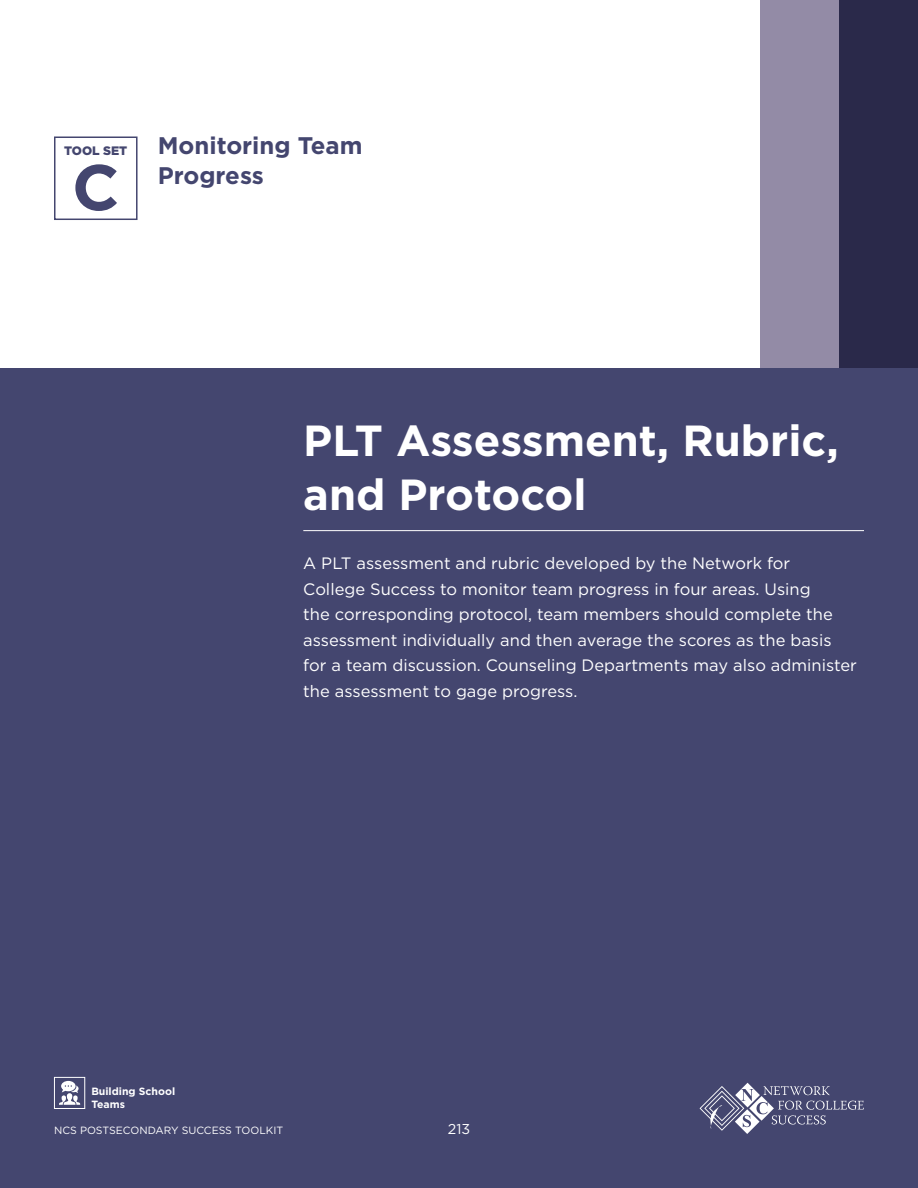
<style>
.page{position:relative;width:918px;height:1188px;background:#fff}
.page>*{position:absolute;margin:0;border:0;box-sizing:border-box;transform-origin:0 0}
.t1{font:700 64.35px "Gotham";color:#44466f}
.t2{font:700 43.5px/54px "Gotham";color:#fff}
.t3{font:700 24px/30px "Gotham";color:#44466f}
.t4{font:16.5px/25.5px "Gotham";color:#fff}
.t5{font:14.25px "Gotham";color:#fff}
.t6{font:900 12.3px "Gotham";color:#44466f}
.t7{font:10.5px "Gotham";color:#fff}
.t8{font:700 10.5px/12.6px "Gotham";color:#fff}
</style>
<div class="page">
<div style="left:0;top:368px;width:918px;height:820px;background:#44466f"></div>
<svg style="left:700px;top:1083px;width:164px;height:51px"></svg>
<svg style="left:59px;top:1081px;width:21px;height:24px"></svg>
<div style="left:54px;top:1077px;width:31px;height:32px;border:1px solid #fff"></div>
<div style="left:760px;top:0;width:79px;height:368px;background:#938ba6"></div>
<div style="left:839px;top:0;width:79px;height:368px;background:#2a294a"></div>
<div style="left:54px;top:136px;width:84px;height:84px;border:2px solid #44466f"></div>
<hr style="left:303px;top:530px;width:561px;height:1px;background:#fff">
<p class="t6" style="left:64px;top:144px;width:65px">TOOL SET</p>
<h1 class="t1" style="left:72px;top:150px;width:49px">C</h1>
<h3 class="t3" style="left:158px;top:130px;width:206px">Monitoring Team<br>Progress</h3>
<h2 class="t2" style="left:303px;top:413px;width:537px">PLT Assessment, Rubric, and Protocol</h2>
<p class="t4" style="left:303px;top:551px;width:555px">A PLT assessment and rubric developed by the Network for<br>College Success to monitor team progress in four areas. Using<br>the corresponding protocol, team members should complete the assessment individually and then average the scores as the basis for a team discussion. Counseling Departments may also administer the assessment to gage progress.</p>
<p class="t8" style="left:91px;top:1085px;width:85px">Building School<br>Teams</p>
<p class="t7" style="left:54px;top:1124px;width:231px">NCS POSTSECONDARY SUCCESS TOOLKIT</p>
<p class="t5" style="left:448px;top:1121px;width:24px">213</p>
</div>
